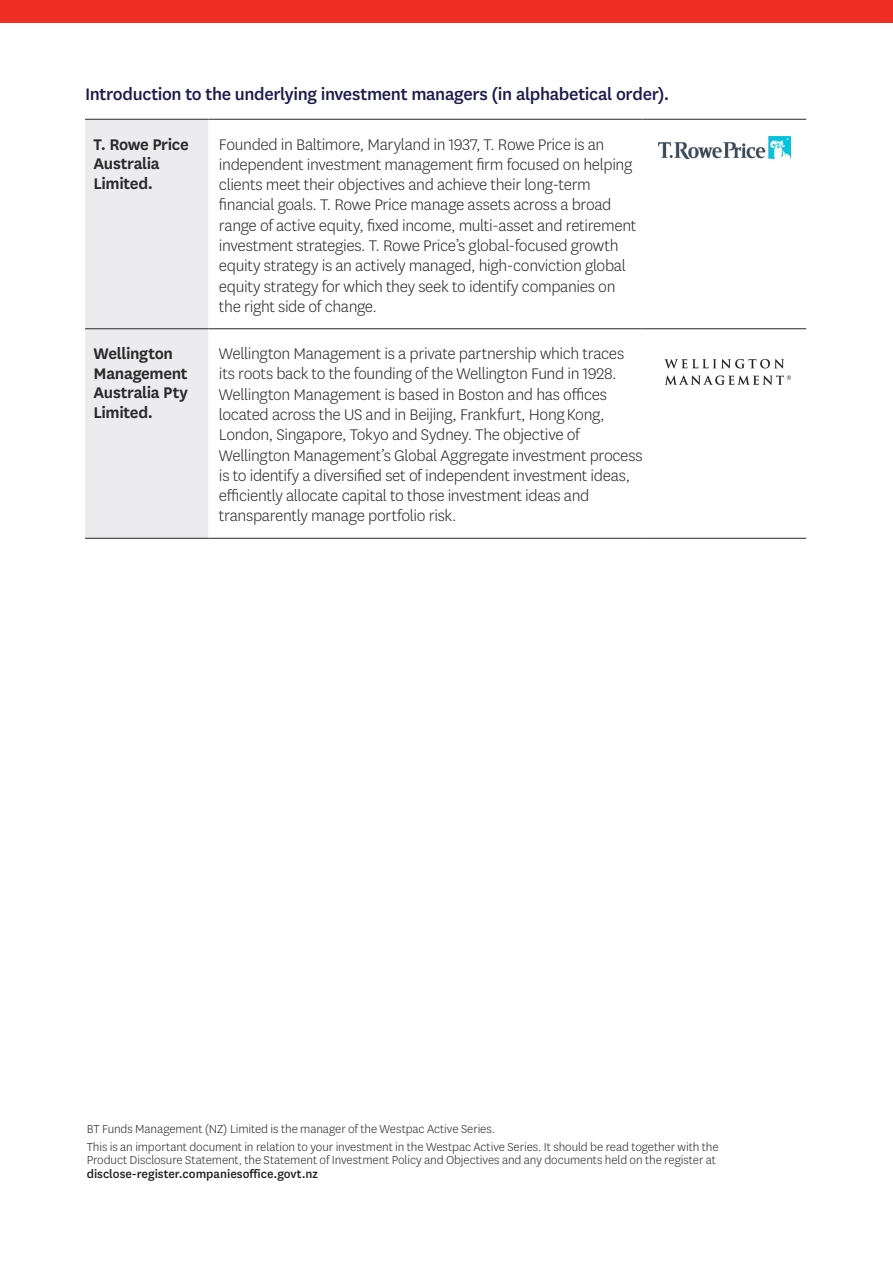
<style>
.page{position:relative;width:893px;height:1263px;background:#fff}
.page>*{position:absolute;margin:0;border:0;box-sizing:border-box;transform-origin:0 0}
.SubHeadings{font:500 19.5px "National LF";letter-spacing:-.02em;color:#1c1b4c}
.t1{font:300 18px/20.2px "National LF";letter-spacing:-.02em;color:#2b292a}
.t2{font:600 18px/19.5px "National LF";letter-spacing:-.02em;color:#2b292a}
.t3{font:300 13.5px/13.5px "National LF";letter-spacing:-.005em;color:#2b292a}
.s1{font-weight:500;color:#231f20}
</style>
<div class="page">
<div style="left:0;top:0;width:893px;height:22px;background:#ee2e22"></div>
<div style="left:85px;top:120px;width:123px;height:418px;background:#ececee"></div>
<hr style="left:85px;top:119px;width:123px;height:1px;background:#2b292a">
<hr style="left:208px;top:119px;width:435px;height:1px;background:#2b292a">
<hr style="left:643px;top:119px;width:163px;height:1px;background:#2b292a">
<hr style="left:85px;top:328px;width:123px;height:1px;background:#2b292a">
<hr style="left:208px;top:328px;width:435px;height:1px;background:#2b292a">
<hr style="left:643px;top:328px;width:163px;height:1px;background:#2b292a">
<hr style="left:85px;top:538px;width:123px;height:1px;background:#2b292a">
<hr style="left:208px;top:538px;width:435px;height:1px;background:#2b292a">
<hr style="left:643px;top:538px;width:163px;height:1px;background:#2b292a">
<img style="left:659px;top:136px;width:131px;height:23px">
<img style="left:664px;top:358px;width:128px;height:27px">
<p class="SubHeadings" style="left:85px;top:80px;width:586px">Introduction to the underlying investment managers (in alphabetical order).</p>
<p class="t2" style="left:94px;top:133px;width:97px">T. Rowe Price<br>Australia<br>Limited.</p>
<p class="t1" style="left:219px;top:134px;width:419px">Founded in Baltimore, Maryland in 1937, T. Rowe Price is an independent investment management firm focused on helping clients meet their objectives and achieve their long-term financial goals. T. Rowe Price manage assets across a broad range of active equity, fixed income, multi-asset and retirement investment strategies. T. Rowe Price’s global-focused growth equity strategy is an actively managed, high-conviction global equity strategy for which they seek to identify companies on the right side of change.</p>
<p class="t2" style="left:94px;top:343px;width:96px">Wellington<br>Management<br>Australia Pty</p>
<p class="t2" style="left:94px;top:401px;width:61px">Limited.</p>
<p class="t1" style="left:219px;top:343px;width:425px">Wellington Management is a private partnership which traces its roots back to the founding of the Wellington Fund in 1928.<br>Wellington Management is based in Boston and has offices located across the US and in Beijing, Frankfurt, Hong Kong, London, Singapore, Tokyo and Sydney. The objective of Wellington Management’s Global Aggregate investment process is to identify a diversified set of independent investment ideas, efficiently allocate capital to those investment ideas and transparently manage portfolio risk.</p>
<p class="t3" style="left:87px;top:1122px;width:410px">BT Funds Management (NZ) Limited is the manager of the Westpac Active Series.</p>
<p class="t3" style="left:87px;top:1140px;width:633px">This is an important document in relation to your investment in the Westpac Active Series. It should be read together with the<br>Product Disclosure Statement, the Statement of Investment Policy and Objectives and any documents held on the register at <span class="s1">disclose-register.companiesoffice.govt.nz</span></p>
</div>
